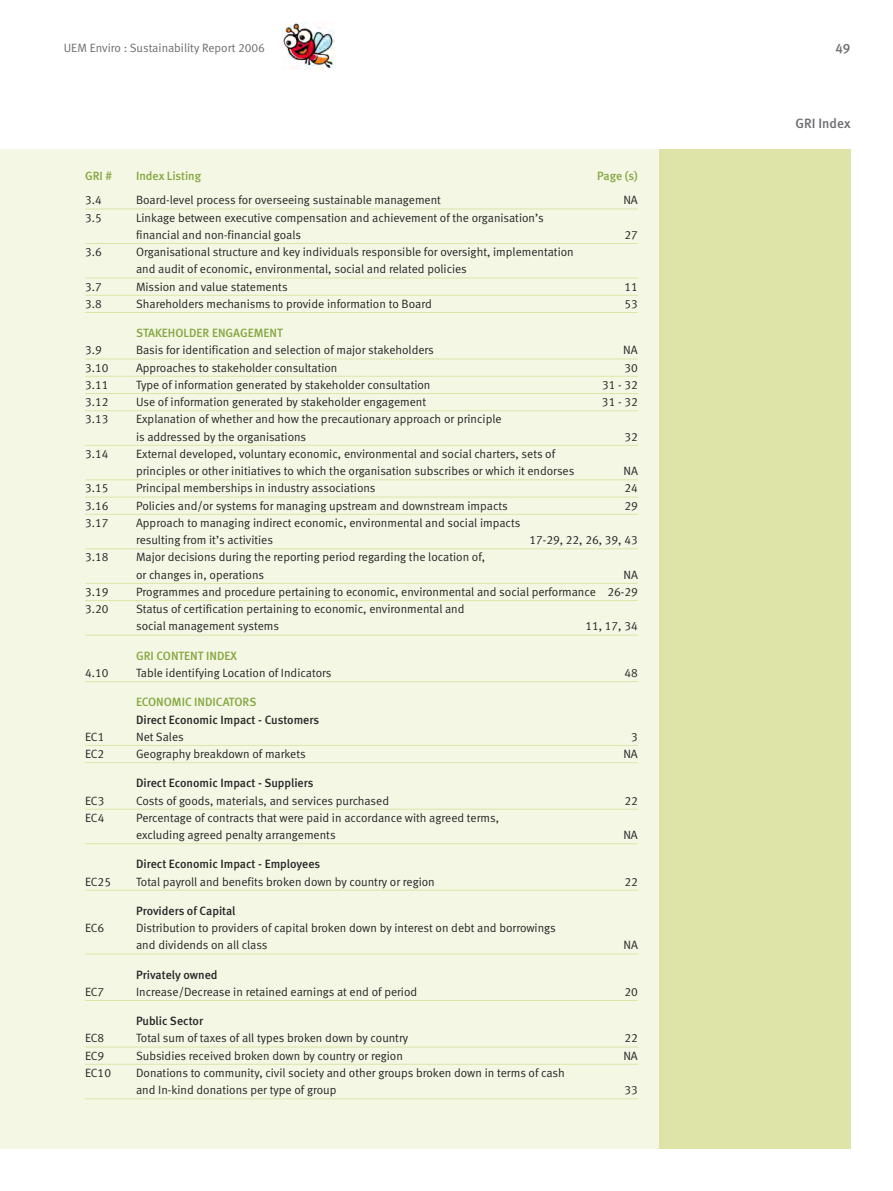
<style>
.page{position:relative;width:893px;height:1191px;background:#fff}
.page>*{position:absolute;margin:0;border:0;box-sizing:border-box;transform-origin:0 0}
.t1{font:13.5px "Meta Medium LF";color:#6d6e71}
.t2{font:12px/17.2px "Meta Normal LF";color:#272627}
.t3{font:12px "Meta Medium LF";color:#272627}
.t4{font:12px "Meta Medium LF";color:#85a741}
.t5{font:12px "Meta Normal LF";color:#6d6e71}
</style>
<div class="page">
<div style="left:0;top:149px;width:850px;height:999px;background:#f5f7e5"></div>
<img style="left:283px;top:22px;width:51px;height:48px">
<div style="left:659px;top:149px;width:191px;height:999px;background:#dee4a8"></div>
<hr style="left:85px;top:209px;width:553px;height:1px;background:#dee4a8">
<hr style="left:85px;top:243px;width:553px;height:1px;background:#dee4a8">
<hr style="left:85px;top:278px;width:553px;height:1px;background:#dee4a8">
<hr style="left:85px;top:295px;width:553px;height:1px;background:#dee4a8">
<hr style="left:85px;top:312px;width:553px;height:1px;background:#dee4a8">
<hr style="left:85px;top:359px;width:553px;height:1px;background:#dee4a8">
<hr style="left:85px;top:376px;width:553px;height:1px;background:#dee4a8">
<hr style="left:85px;top:393px;width:553px;height:1px;background:#dee4a8">
<hr style="left:85px;top:410px;width:553px;height:1px;background:#dee4a8">
<hr style="left:85px;top:445px;width:553px;height:1px;background:#dee4a8">
<hr style="left:85px;top:479px;width:553px;height:1px;background:#dee4a8">
<hr style="left:85px;top:497px;width:553px;height:1px;background:#dee4a8">
<hr style="left:85px;top:514px;width:553px;height:1px;background:#dee4a8">
<hr style="left:85px;top:548px;width:553px;height:1px;background:#dee4a8">
<hr style="left:85px;top:583px;width:553px;height:1px;background:#dee4a8">
<hr style="left:85px;top:600px;width:553px;height:1px;background:#dee4a8">
<hr style="left:85px;top:635px;width:553px;height:1px;background:#dee4a8">
<hr style="left:85px;top:681px;width:553px;height:1px;background:#dee4a8">
<hr style="left:85px;top:745px;width:553px;height:1px;background:#dee4a8">
<hr style="left:85px;top:762px;width:553px;height:1px;background:#dee4a8">
<hr style="left:85px;top:809px;width:553px;height:1px;background:#dee4a8">
<hr style="left:85px;top:843px;width:553px;height:1px;background:#dee4a8">
<hr style="left:85px;top:890px;width:553px;height:1px;background:#dee4a8">
<hr style="left:85px;top:953px;width:553px;height:1px;background:#dee4a8">
<hr style="left:85px;top:1000px;width:553px;height:1px;background:#dee4a8">
<hr style="left:85px;top:1046px;width:553px;height:1px;background:#dee4a8">
<hr style="left:85px;top:1064px;width:553px;height:1px;background:#dee4a8">
<hr style="left:85px;top:1098px;width:553px;height:1px;background:#dee4a8">
<p class="t5" style="left:64px;top:43px;width:203px">UEM Enviro : Sustainability Report 2006</p>
<p class="t4" style="left:85px;top:171px;width:29px">GRI #</p>
<p class="t4" style="left:136px;top:171px;width:67px">Index Listing</p>
<p class="t4" style="left:597px;top:171px;width:42px">Page (s)</p>
<p class="t2" style="left:85px;top:192px;width:18px">3.4</p>
<p class="t2" style="left:136px;top:192px;width:306px">Board-level process for overseeing sustainable management</p>
<p class="t2" style="left:623px;top:192px;width:16px">NA</p>
<p class="t2" style="left:85px;top:210px;width:18px">3.5</p>
<p class="t2" style="left:136px;top:210px;width:409px">Linkage between executive compensation and achievement of the organisation’s financial and non-financial goals</p>
<p class="t2" style="left:624px;top:227px;width:15px">27</p>
<p class="t2" style="left:85px;top:244px;width:18px">3.6</p>
<p class="t2" style="left:136px;top:244px;width:439px">Organisational structure and key individuals responsible for oversight, implementation and audit of economic, environmental, social and related policies</p>
<p class="t2" style="left:85px;top:279px;width:18px">3.7</p>
<p class="t2" style="left:136px;top:279px;width:153px">Mission and value statements</p>
<p class="t2" style="left:624px;top:279px;width:15px">11</p>
<p class="t2" style="left:85px;top:296px;width:18px">3.8</p>
<p class="t2" style="left:136px;top:296px;width:297px">Shareholders mechanisms to provide information to Board</p>
<p class="t2" style="left:624px;top:296px;width:15px">53</p>
<p class="t4" style="left:136px;top:328px;width:148px">STAKEHOLDER ENGAGEMENT</p>
<p class="t2" style="left:85px;top:342px;width:18px">3.9</p>
<p class="t2" style="left:136px;top:342px;width:299px">Basis for identification and selection of major stakeholders</p>
<p class="t2" style="left:623px;top:342px;width:16px">NA</p>
<p class="t2" style="left:85px;top:360px;width:25px">3.10</p>
<p class="t2" style="left:136px;top:360px;width:203px">Approaches to stakeholder consultation</p>
<p class="t2" style="left:624px;top:360px;width:15px">30</p>
<p class="t2" style="left:85px;top:377px;width:25px">3.11</p>
<p class="t2" style="left:136px;top:377px;width:296px">Type of information generated by stakeholder consultation</p>
<p class="t2" style="left:602px;top:377px;width:37px">31 - 32</p>
<p class="t2" style="left:85px;top:394px;width:25px">3.12</p>
<p class="t2" style="left:136px;top:394px;width:292px">Use of information generated by stakeholder engagement</p>
<p class="t2" style="left:602px;top:394px;width:37px">31 - 32</p>
<p class="t2" style="left:85px;top:411px;width:25px">3.13</p>
<p class="t2" style="left:136px;top:411px;width:367px">Explanation of whether and how the precautionary approach or principle is addressed by the organisations</p>
<p class="t2" style="left:624px;top:429px;width:15px">32</p>
<p class="t2" style="left:85px;top:446px;width:25px">3.14</p>
<p class="t2" style="left:136px;top:446px;width:440px">External developed, voluntary economic, environmental and social charters, sets of principles or other initiatives to which the organisation subscribes or which it endorses</p>
<p class="t2" style="left:623px;top:463px;width:16px">NA</p>
<p class="t2" style="left:85px;top:480px;width:25px">3.15</p>
<p class="t2" style="left:136px;top:480px;width:241px">Principal memberships in industry associations</p>
<p class="t2" style="left:624px;top:480px;width:15px">24</p>
<p class="t2" style="left:85px;top:498px;width:25px">3.16</p>
<p class="t2" style="left:136px;top:498px;width:373px">Policies and/or systems for managing upstream and downstream impacts</p>
<p class="t2" style="left:624px;top:498px;width:15px">29</p>
<p class="t2" style="left:85px;top:515px;width:25px">3.17</p>
<p class="t2" style="left:136px;top:515px;width:386px">Approach to managing indirect economic, environmental and social impacts resulting from it’s activities</p>
<p class="t2" style="left:529px;top:532px;width:110px">17-29, 22, 26, 39, 43</p>
<p class="t2" style="left:85px;top:549px;width:25px">3.18</p>
<p class="t2" style="left:136px;top:549px;width:351px">Major decisions during the reporting period regarding the location of, or changes in, operations</p>
<p class="t2" style="left:623px;top:567px;width:16px">NA</p>
<p class="t2" style="left:85px;top:584px;width:25px">3.19</p>
<p class="t2" style="left:136px;top:584px;width:503px">Programmes and procedure pertaining to economic, environmental and social performance 26-29</p>
<p class="t2" style="left:85px;top:601px;width:25px">3.20</p>
<p class="t2" style="left:136px;top:601px;width:330px">Status of certification pertaining to economic, environmental and social management systems</p>
<p class="t2" style="left:585px;top:618px;width:54px">11, 17, 34</p>
<p class="t4" style="left:136px;top:651px;width:102px">GRI CONTENT INDEX</p>
<p class="t2" style="left:85px;top:665px;width:25px">4.10</p>
<p class="t2" style="left:136px;top:665px;width:197px">Table identifying Location of Indicators</p>
<p class="t2" style="left:624px;top:665px;width:15px">48</p>
<p class="t4" style="left:136px;top:697px;width:122px">ECONOMIC INDICATORS</p>
<p class="t3" style="left:136px;top:714px;width:185px">Direct Economic Impact - Customers</p>
<p class="t2" style="left:85px;top:729px;width:21px">EC1</p>
<p class="t2" style="left:136px;top:729px;width:49px">Net Sales</p>
<p class="t2" style="left:631px;top:729px;width:8px">3</p>
<p class="t2" style="left:85px;top:746px;width:21px">EC2</p>
<p class="t2" style="left:136px;top:746px;width:171px">Geography breakdown of markets</p>
<p class="t2" style="left:623px;top:746px;width:16px">NA</p>
<p class="t3" style="left:136px;top:778px;width:179px">Direct Economic Impact - Suppliers</p>
<p class="t2" style="left:85px;top:792px;width:21px">EC3</p>
<p class="t2" style="left:136px;top:792px;width:255px">Costs of goods, materials, and services purchased</p>
<p class="t2" style="left:624px;top:792px;width:15px">22</p>
<p class="t2" style="left:85px;top:810px;width:21px">EC4</p>
<p class="t2" style="left:136px;top:810px;width:365px">Percentage of contracts that were paid in accordance with agreed terms, excluding agreed penalty arrangements</p>
<p class="t2" style="left:623px;top:827px;width:16px">NA</p>
<p class="t3" style="left:136px;top:859px;width:186px">Direct Economic Impact - Employees</p>
<p class="t2" style="left:85px;top:873px;width:28px">EC25</p>
<p class="t2" style="left:136px;top:873px;width:300px">Total payroll and benefits broken down by country or region</p>
<p class="t2" style="left:624px;top:873px;width:15px">22</p>
<p class="t3" style="left:136px;top:906px;width:101px">Providers of Capital</p>
<p class="t2" style="left:85px;top:920px;width:21px">EC6</p>
<p class="t2" style="left:136px;top:920px;width:421px">Distribution to providers of capital broken down by interest on debt and borrowings and dividends on all class</p>
<p class="t2" style="left:623px;top:937px;width:16px">NA</p>
<p class="t3" style="left:136px;top:969px;width:83px">Privately owned</p>
<p class="t2" style="left:85px;top:984px;width:21px">EC7</p>
<p class="t2" style="left:136px;top:984px;width:283px">Increase/Decrease in retained earnings at end of period</p>
<p class="t2" style="left:624px;top:984px;width:15px">20</p>
<p class="t3" style="left:136px;top:1016px;width:69px">Public Sector</p>
<p class="t2" style="left:85px;top:1030px;width:21px">EC8</p>
<p class="t2" style="left:136px;top:1030px;width:274px">Total sum of taxes of all types broken down by country</p>
<p class="t2" style="left:624px;top:1030px;width:15px">22</p>
<p class="t2" style="left:85px;top:1047px;width:21px">EC9</p>
<p class="t2" style="left:136px;top:1047px;width:268px">Subsidies received broken down by country or region</p>
<p class="t2" style="left:623px;top:1047px;width:16px">NA</p>
<p class="t2" style="left:85px;top:1065px;width:28px">EC10</p>
<p class="t2" style="left:136px;top:1065px;width:430px">Donations to community, civil society and other groups broken down in terms of cash and In-kind donations per type of group</p>
<p class="t2" style="left:624px;top:1082px;width:15px">33</p>
<p class="t1" style="left:835px;top:43px;width:17px">49</p>
<p class="t1" style="left:795px;top:118px;width:57px">GRI Index</p>
</div>
